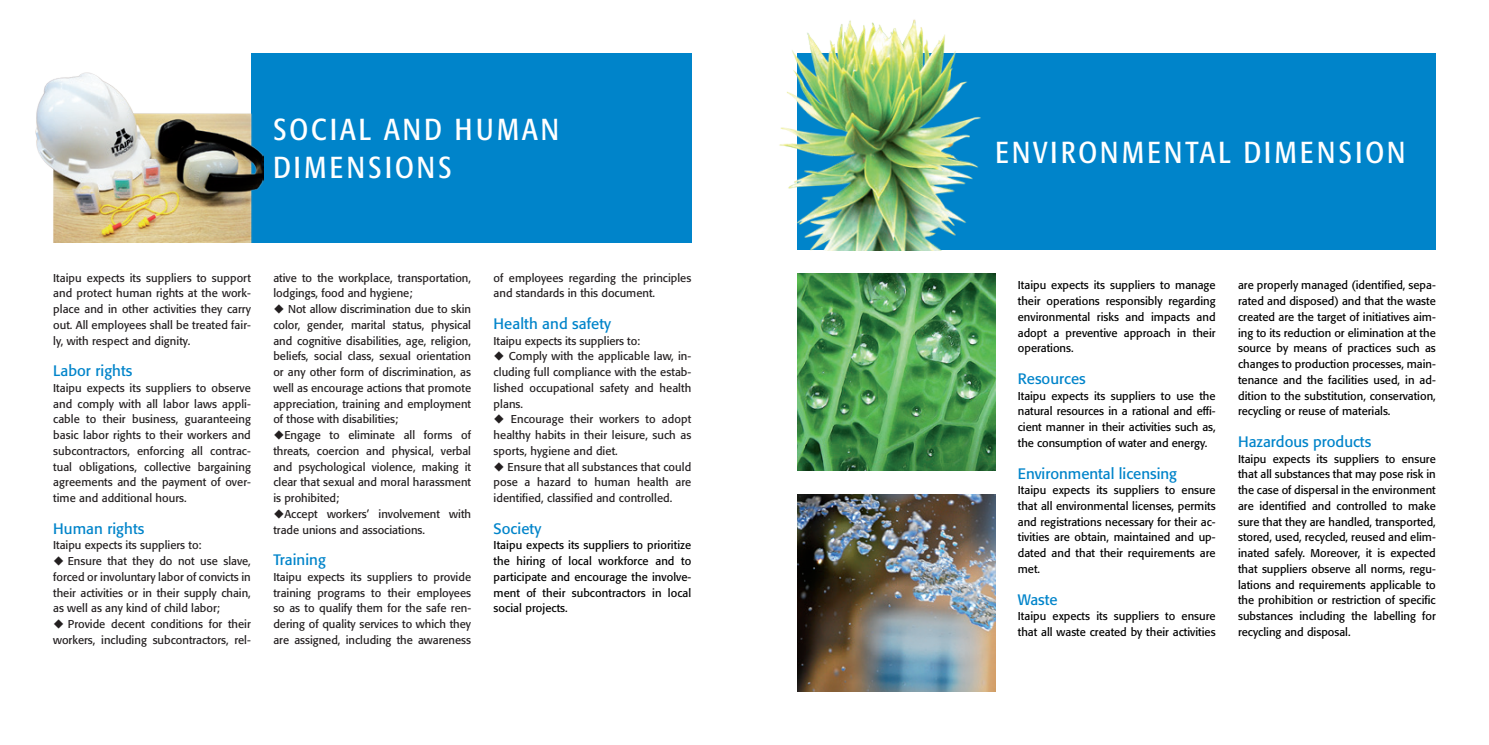
<style>
.page{position:relative;width:1489px;height:745px;background:#fff}
.page>*{position:absolute;margin:0;border:0;box-sizing:border-box;transform-origin:0 0}
.t1{font:condensed 30px/37.5px "Formata";letter-spacing:.105em;color:#fff}
.t2{font:15px "Formata";color:#0084ca}
.t3{font:11.25px/15.8px "Formata";color:#231f20;text-align:justify}
.t4{font:11.25px/15.8px "Formata";color:#000;text-align:justify}
</style>
<div class="page">
<div style="left:797px;top:53px;width:638px;height:197px;background:#0084ca"></div>
<div style="left:120px;top:53px;width:571px;height:189px;background:#0084ca"></div>
<img style="left:35px;top:53px;width:229px;height:189px">
<img style="left:797px;top:494px;width:198px;height:196px">
<img style="left:797px;top:273px;width:198px;height:197px">
<img style="left:779px;top:19px;width:202px;height:231px">
<h1 class="t1" style="left:273px;top:111px;width:287px">SOCIAL AND HUMAN<br>DIMENSIONS</h1>
<p class="t3" style="left:53px;top:269px;width:199px">Itaipu expects its suppliers to support and protect human rights at the work&shy;place and in other activities they carry out. All employees shall be treated fair&shy;ly, with respect and dignity.</p>
<h2 class="t2" style="left:53px;top:361px;width:81px">Labor rights</h2>
<p class="t3" style="left:53px;top:380px;width:199px">Itaipu expects its suppliers to observe and comply with all labor laws appli&shy;cable to their business, guaranteeing basic labor rights to their workers and subcontractors, enforcing all contrac&shy;tual obligations, collective bargaining agreements and the payment of over&shy;time and additional hours.</p>
<h2 class="t2" style="left:53px;top:519px;width:93px">Human rights</h2>
<p class="t3" style="left:53px;top:537px;width:150px">Itaipu expects its suppliers to:</p>
<p class="t3" style="left:53px;top:553px;width:199px">◆ Ensure that they do not use slave, forced or involuntary labor of convicts in their activities or in their supply chain, as well as any kind of child labor;</p>
<p class="t3" style="left:53px;top:615px;width:199px">◆ Provide decent conditions for their workers, including subcontractors, rel-</p>
<p class="t3" style="left:273px;top:269px;width:199px">ative to the workplace, transportation, lodgings, food and hygiene;</p>
<p class="t3" style="left:273px;top:301px;width:199px">◆ Not allow discrimination due to skin color, gender, marital status, physical and cognitive disabilities, age, religion, beliefs, social class, sexual orientation or any other form of discrimination, as well as encourage actions that promote appreciation, training and employment of those with disabilities;</p>
<p class="t3" style="left:273px;top:427px;width:199px">◆Engage to eliminate all forms of threats, coercion and physical, verbal and psychological violence, making it clear that sexual and moral harassment is prohibited;</p>
<p class="t3" style="left:273px;top:505px;width:199px">◆Accept workers’ involvement with trade unions and associations.</p>
<h2 class="t2" style="left:273px;top:550px;width:54px">Training</h2>
<p class="t3" style="left:273px;top:568px;width:199px">Itaipu expects its suppliers to provide training programs to their employees so as to qualify them for the safe ren&shy;dering of quality services to which they are assigned, including the awareness</p>
<p class="t3" style="left:493px;top:269px;width:199px">of employees regarding the principles and standards in this document.</p>
<h2 class="t2" style="left:493px;top:314px;width:119px">Health and safety</h2>
<p class="t3" style="left:493px;top:332px;width:148px">Itaipu expects its suppliers to:</p>
<p class="t3" style="left:493px;top:348px;width:199px">◆ Comply with the applicable law, in&shy;cluding full compliance with the estab&shy;lished occupational safety and health plans.</p>
<p class="t3" style="left:493px;top:411px;width:199px">◆ Encourage their workers to adopt healthy habits in their leisure, such as sports, hygiene and diet.</p>
<p class="t3" style="left:493px;top:458px;width:199px">◆ Ensure that all substances that could pose a hazard to human health are identified, classified and controlled.</p>
<h2 class="t2" style="left:493px;top:519px;width:49px">Society</h2>
<p class="t4" style="left:493px;top:537px;width:199px">Itaipu expects its suppliers to prioritize the hiring of local workforce and to participate and encourage the involve&shy;ment of their subcontractors in local social projects.</p>
<h1 class="t1" style="left:995px;top:134px;width:411px">ENVIRONMENTAL DIMENSION</h1>
<p class="t4" style="left:1017px;top:277px;width:199px">Itaipu expects its suppliers to manage their operations responsibly regarding environmental risks and impacts and adopt a preventive approach in their operations.</p>
<h2 class="t2" style="left:1017px;top:369px;width:69px">Resources</h2>
<p class="t4" style="left:1017px;top:387px;width:199px">Itaipu expects its suppliers to use the natural resources in a rational and effi&shy;cient manner in their activities such as, the consumption of water and energy.</p>
<h2 class="t2" style="left:1017px;top:464px;width:161px">Environmental licensing</h2>
<p class="t4" style="left:1017px;top:482px;width:199px">Itaipu expects its suppliers to ensure that all environmental licenses, permits and registrations necessary for their ac&shy;tivities are obtain, maintained and up&shy;dated and that their requirements are met.</p>
<h2 class="t2" style="left:1017px;top:589px;width:41px">Waste</h2>
<p class="t4" style="left:1017px;top:608px;width:199px">Itaipu expects its suppliers to ensure that all waste created by their activities</p>
<p class="t4" style="left:1237px;top:277px;width:199px">are properly managed (identified, sepa&shy;rated and disposed) and that the waste created are the target of initiatives aim&shy;ing to its reduction or elimination at the source by means of practices such as changes to production processes, main&shy;tenance and the facilities used, in ad&shy;dition to the substitution, conservation, recycling or reuse of materials.</p>
<h2 class="t2" style="left:1237px;top:432px;width:135px">Hazardous products</h2>
<p class="t4" style="left:1237px;top:450px;width:199px">Itaipu expects its suppliers to ensure that all substances that may pose risk in the case of dispersal in the environment are identified and controlled to make sure that they are handled, transported, stored, used, recycled, reused and elim&shy;inated safely. Moreover, it is expected that suppliers observe all norms, regu&shy;lations and requirements applicable to the prohibition or restriction of specific substances including the labelling for recycling and disposal.</p>
</div>
